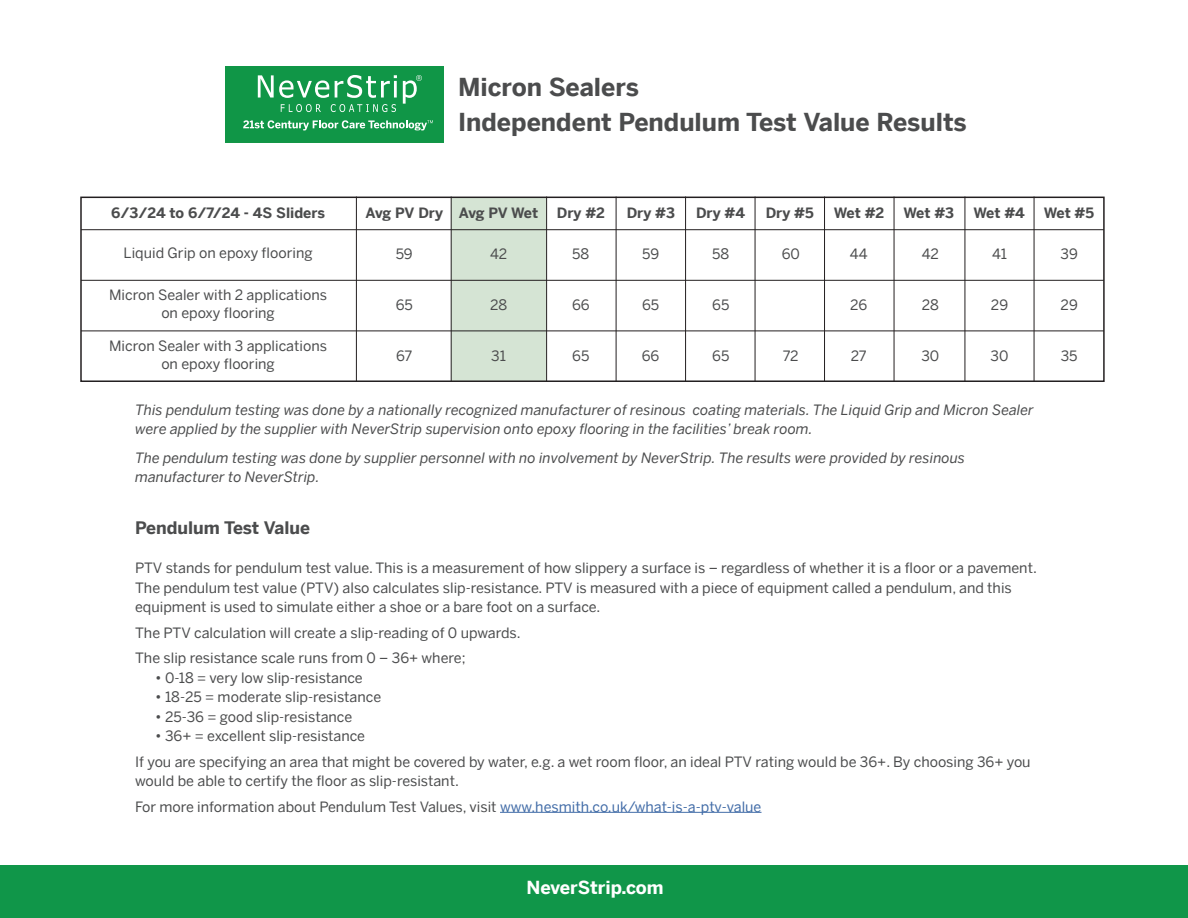
<style>
.page{position:relative;width:1188px;height:918px;background:#fff}
.page>*{position:absolute;margin:0;border:0;box-sizing:border-box;transform-origin:0 0}
.t1{font:700 24.75px "Benton Sans";color:#4b4c4d}
.t2{font:700 18px "Benton Sans";color:#fff}
.t3{font:700 17.25px "Benton Sans";color:#4b4c4d}
.t4{font:14.25px/19.5px "Benton Sans";color:#4b4c4d;text-align:center}
.t5{font:italic 14.25px/19.5px "Benton Sans";color:#4b4c4d}
.t6{font:700 14.25px "Benton Sans";letter-spacing:-.01em;color:#4b4c4d}
.s1{color:#436da8}
</style>
<div class="page">
<div style="left:452px;top:198px;width:94px;height:184px;background:#d5e4d4"></div>
<div style="left:225px;top:66px;width:219px;height:77px;background:#149647"></div>
<div style="left:225px;top:66px;width:219px;height:75px;background:#109647"></div>
<svg style="left:258px;top:75px;width:71px;height:23px"></svg>
<svg style="left:335px;top:75px;width:62px;height:23px"></svg>
<svg style="left:281px;top:104px;width:40px;height:8px"></svg>
<svg style="left:331px;top:104px;width:65px;height:8px"></svg>
<svg style="left:403px;top:75px;width:19px;height:29px"></svg>
<svg style="left:243px;top:120px;width:190px;height:10px"></svg>
<div style="left:80px;top:197px;width:1025px;height:185px;border:2px solid #231f20"></div>
<hr style="left:81px;top:229px;width:1023px;height:1px;background:#231f20">
<hr style="left:81px;top:280px;width:1023px;height:1px;background:#231f20">
<hr style="left:81px;top:330px;width:1023px;height:1px;background:#231f20">
<hr style="left:356px;top:197px;width:1px;height:185px;background:#231f20">
<hr style="left:451px;top:197px;width:1px;height:185px;background:#231f20">
<hr style="left:546px;top:197px;width:1px;height:185px;background:#231f20">
<hr style="left:616px;top:197px;width:1px;height:185px;background:#231f20">
<hr style="left:685px;top:197px;width:1px;height:185px;background:#231f20">
<hr style="left:755px;top:197px;width:1px;height:185px;background:#231f20">
<hr style="left:824px;top:197px;width:1px;height:185px;background:#231f20">
<hr style="left:894px;top:197px;width:1px;height:185px;background:#231f20">
<hr style="left:964px;top:197px;width:1px;height:185px;background:#231f20">
<hr style="left:1034px;top:197px;width:1px;height:185px;background:#231f20">
<hr style="left:500px;top:812px;width:262px;height:1px;background:#436da8">
<div style="left:0;top:865px;width:1188px;height:53px;background:#109649"></div>
<p class="t1" style="left:458px;top:66px;width:182px">Micron Sealers</p>
<p class="t1" style="left:458px;top:100px;width:510px">Independent Pendulum Test Value Results</p>
<p class="t6" style="left:111px;top:200px;width:215px">6/3/24 to 6/7/24 - 4S Sliders</p>
<p class="t6" style="left:366px;top:200px;width:79px">Avg PV Dry</p>
<p class="t6" style="left:459px;top:200px;width:81px">Avg PV Wet</p>
<p class="t6" style="left:557px;top:200px;width:50px">Dry #2</p>
<p class="t6" style="left:627px;top:200px;width:50px">Dry #3</p>
<p class="t6" style="left:696px;top:200px;width:50px">Dry #4</p>
<p class="t6" style="left:766px;top:200px;width:50px">Dry #5</p>
<p class="t6" style="left:834px;top:200px;width:52px">Wet #2</p>
<p class="t6" style="left:904px;top:200px;width:52px">Wet #3</p>
<p class="t6" style="left:974px;top:200px;width:53px">Wet #4</p>
<p class="t6" style="left:1044px;top:200px;width:52px">Wet #5</p>
<p class="t4" style="left:124px;top:241px;width:191px">Liquid Grip on epoxy flooring</p>
<p class="t4" style="left:109px;top:284px;width:219px;line-height:18px">Micron Sealer with 2 applications on epoxy flooring</p>
<p class="t4" style="left:109px;top:335px;width:219px;line-height:18px">Micron Sealer with 3 applications on epoxy flooring</p>
<p class="t4" style="left:572px;top:242px;width:19px">58</p>
<p class="t4" style="left:712px;top:242px;width:19px">58</p>
<p class="t4" style="left:396px;top:242px;width:19px">59</p>
<p class="t4" style="left:490px;top:242px;width:19px">42</p>
<p class="t4" style="left:642px;top:242px;width:19px">59</p>
<p class="t4" style="left:782px;top:242px;width:20px">60</p>
<p class="t4" style="left:922px;top:242px;width:19px">42</p>
<p class="t4" style="left:1061px;top:242px;width:19px">39</p>
<p class="t4" style="left:850px;top:242px;width:19px">44</p>
<p class="t4" style="left:992px;top:242px;width:17px">41</p>
<p class="t4" style="left:490px;top:293px;width:19px">28</p>
<p class="t4" style="left:922px;top:293px;width:19px">28</p>
<p class="t4" style="left:396px;top:293px;width:19px">65</p>
<p class="t4" style="left:572px;top:293px;width:19px">66</p>
<p class="t4" style="left:642px;top:293px;width:19px">65</p>
<p class="t4" style="left:712px;top:293px;width:19px">65</p>
<p class="t4" style="left:850px;top:293px;width:19px">26</p>
<p class="t4" style="left:991px;top:293px;width:19px">29</p>
<p class="t4" style="left:1061px;top:293px;width:19px">29</p>
<p class="t4" style="left:396px;top:344px;width:18px">67</p>
<p class="t4" style="left:572px;top:344px;width:19px">65</p>
<p class="t4" style="left:642px;top:344px;width:19px">66</p>
<p class="t4" style="left:712px;top:344px;width:19px">65</p>
<p class="t4" style="left:783px;top:344px;width:17px">72</p>
<p class="t4" style="left:851px;top:344px;width:18px">27</p>
<p class="t4" style="left:921px;top:344px;width:19px">30</p>
<p class="t4" style="left:991px;top:344px;width:19px">30</p>
<p class="t4" style="left:491px;top:344px;width:16px">31</p>
<p class="t4" style="left:1061px;top:344px;width:18px">35</p>
<p class="t5" style="left:135px;top:398px;width:900px">This pendulum testing was done by a nationally recognized manufacturer of resinous coating materials. The Liquid Grip and Micron Sealer were applied by the supplier with NeverStrip supervision onto epoxy flooring in the facilities’ break room.</p>
<p class="t5" style="left:135px;top:446px;width:831px">The pendulum testing was done by supplier personnel with no involvement by NeverStrip. The results were provided by resinous manufacturer to NeverStrip.</p>
<p class="t3" style="left:135px;top:513px;width:177px">Pendulum Test Value</p>
<p class="t4" style="left:135px;top:557px;width:903px;text-align:left">PTV stands for pendulum test value. This is a measurement of how slippery a surface is – regardless of whether it is a floor or a pavement.<br>The pendulum test value (PTV) also calculates slip-resistance. PTV is measured with a piece of equipment called a pendulum, and this equipment is used to simulate either a shoe or a bare foot on a surface.</p>
<p class="t4" style="left:135px;top:621px;width:387px">The PTV calculation will create a slip-reading of 0 upwards.</p>
<p class="t4" style="left:135px;top:647px;width:332px">The slip resistance scale runs from 0 – 36+ where;</p>
<p class="t4" style="left:155px;top:666px;width:209px">• 0-18 = very low slip-resistance</p>
<p class="t4" style="left:155px;top:686px;width:228px">• 18-25 = moderate slip-resistance</p>
<p class="t4" style="left:155px;top:705px;width:199px">• 25-36 = good slip-resistance</p>
<p class="t4" style="left:155px;top:725px;width:212px">• 36+ = excellent slip-resistance</p>
<p class="t4" style="left:135px;top:750px;width:897px;text-align:left">If you are specifying an area that might be covered by water, e.g. a wet room floor, an ideal PTV rating would be 36+. By choosing 36+ you would be able to certify the floor as slip-resistant.</p>
<p class="t4" style="left:135px;top:795px;width:628px">For more information about Pendulum Test Values, visit <span class="s1">www.hesmith.co.uk/what-is-a-ptv-value</span></p>
<p class="t2" style="left:526px;top:872px;width:139px">NeverStrip.com</p>
</div>
